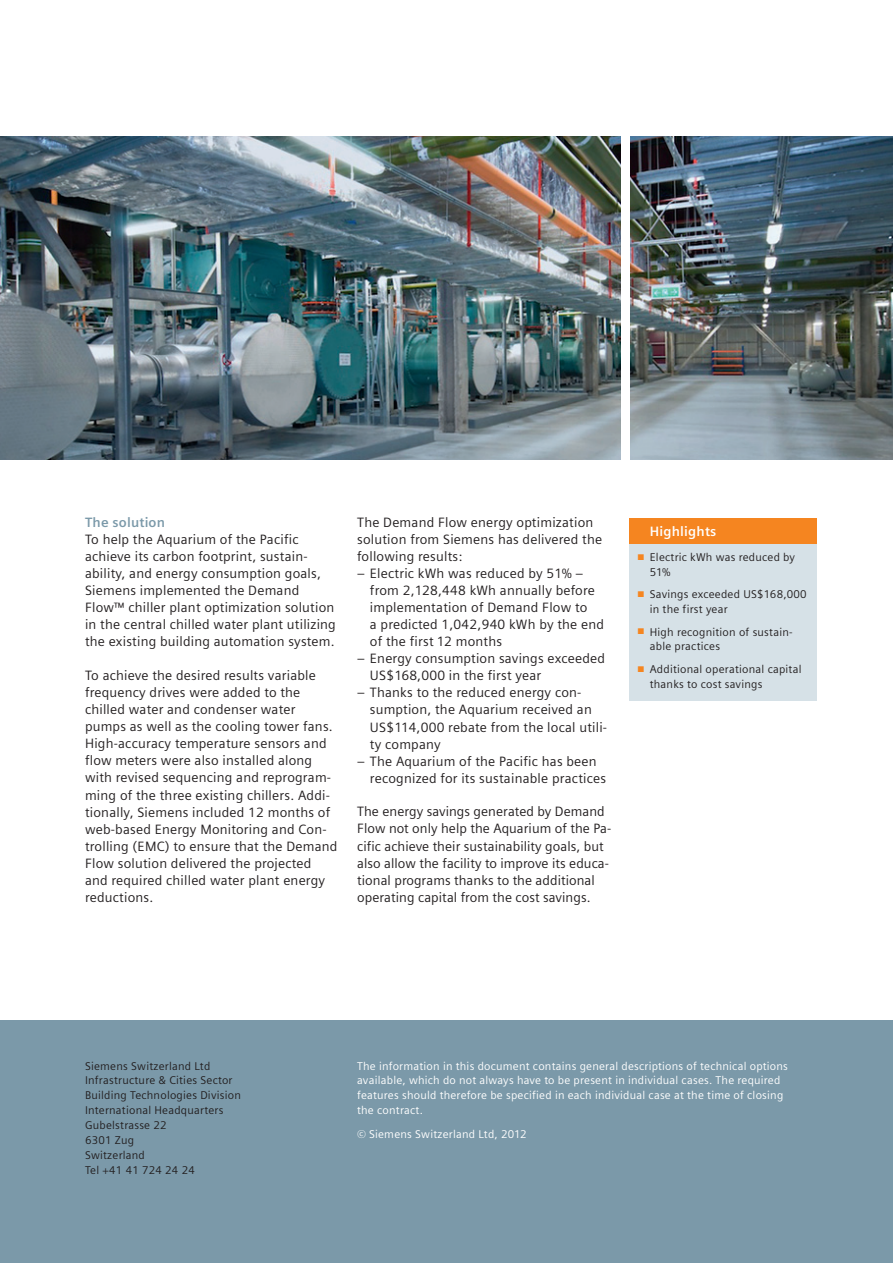
<style>
.page{position:relative;width:893px;height:1263px;background:#fff}
.page>*{position:absolute;margin:0;border:0;box-sizing:border-box;transform-origin:0 0}
.t1{font:13.5px/17px "Siemens Sans";letter-spacing:.015em;color:#231f20}
.t2{font:700 13.5px "Siemens Sans";letter-spacing:.015em;color:#7b99a9}
.t3{font:700 13.5px "Siemens Sans";letter-spacing:.015em;color:#fff}
.t4{font:11.25px/14.9px "Siemens Sans";letter-spacing:.02em;color:#231f20}
.t5{font:11.25px/14.9px "Siemens Sans";letter-spacing:.02em;color:#fff}
.s1{color:#f58520}
</style>
<div class="page">
<div style="left:0;top:1020px;width:893px;height:243px;background:#7b99a9"></div>
<img style="left:0;top:136px;width:893px;height:323px">
<div style="left:621px;top:136px;width:8px;height:323px;background:#fff"></div>
<div style="left:629px;top:518px;width:187px;height:26px;background:#f58520"></div>
<div style="left:629px;top:544px;width:187px;height:156px;background:#d6e1e7"></div>
<p class="t2" style="left:85px;top:515px;width:82px">The solution</p>
<p class="t1" style="left:85px;top:531px;width:252px">To help the Aquarium of the Pacific achieve its carbon footprint, sustain&shy;ability, and energy consumption goals, Siemens implemented the Demand Flow™ chiller plant optimization solution in the central chilled water plant utilizing the existing building automation system.</p>
<p class="t1" style="left:85px;top:667px;width:254px">To achieve the desired results variable frequency drives were added to the chilled water and condenser water pumps as well as the cooling tower fans.<br>High-accuracy temperature sensors and flow meters were also installed along with revised sequencing and reprogram&shy;ming of the three existing chillers. Addi&shy;tionally, Siemens included 12 months of web-based Energy Monitoring and Con&shy;trolling (EMC) to ensure that the Demand Flow solution delivered the projected and required chilled water plant energy reductions.</p>
<p class="t1" style="left:357px;top:514px;width:247px">The Demand Flow energy optimization solution from Siemens has delivered the following results:</p>
<p class="t1" style="left:370px;top:565px;width:236px;text-indent:-13px">– Electric kWh was reduced by 51% – from 2,128,448 kWh annually before implementation of Demand Flow to<br>a predicted 1,042,940 kWh by the end of the first 12 months</p>
<p class="t1" style="left:370px;top:650px;width:237px;text-indent:-13px">– Energy consumption savings exceeded<br>US$168,000 in the first year</p>
<p class="t1" style="left:370px;top:684px;width:239px;text-indent:-13px">– Thanks to the reduced energy con&shy;sumption, the Aquarium received an<br>US$114,000 rebate from the local utili&shy;ty company</p>
<p class="t1" style="left:370px;top:752px;width:238px;text-indent:-13px">– The Aquarium of the Pacific has been recognized for its sustainable practices</p>
<p class="t1" style="left:357px;top:803px;width:256px">The energy savings generated by Demand Flow not only help the Aquarium of the Pa&shy;cific achieve their sustainability goals, but also allow the facility to improve its educa&shy;tional programs thanks to the additional operating capital from the cost savings.</p>
<p class="t3" style="left:650px;top:523px;width:68px">Highlights</p>
<p class="t4" style="left:650px;top:550px;width:147px;text-indent:-12px"><span class="s1">■</span> Electric kWh was reduced by<br>51%</p>
<p class="t4" style="left:650px;top:587px;width:158px;text-indent:-12px"><span class="s1">■</span> Savings exceeded US$168,000 in the first year</p>
<p class="t4" style="left:650px;top:624px;width:144px;text-indent:-12px"><span class="s1">■</span> High recognition of sustain&shy;able practices</p>
<p class="t4" style="left:650px;top:661px;width:153px;text-indent:-12px"><span class="s1">■</span> Additional operational capital thanks to cost savings</p>
<p class="t4" style="left:85px;top:1058px;width:157px">Siemens Switzerland Ltd<br>Infrastructure &amp; Cities Sector<br>Building Technologies Division<br>International Headquarters<br>Gubelstrasse 22<br>6301 Zug<br>Switzerland<br>Tel +41 41 724 24 24</p>
<p class="t5" style="left:357px;top:1058px;width:432px">The information in this document contains general descriptions of technical options available, which do not always have to be present in individual cases. The required features should therefore be specified in each individual case at the time of closing the contract.</p>
<p class="t5" style="left:357px;top:1126px;width:171px">© Siemens Switzerland Ltd, 2012</p>
</div>
